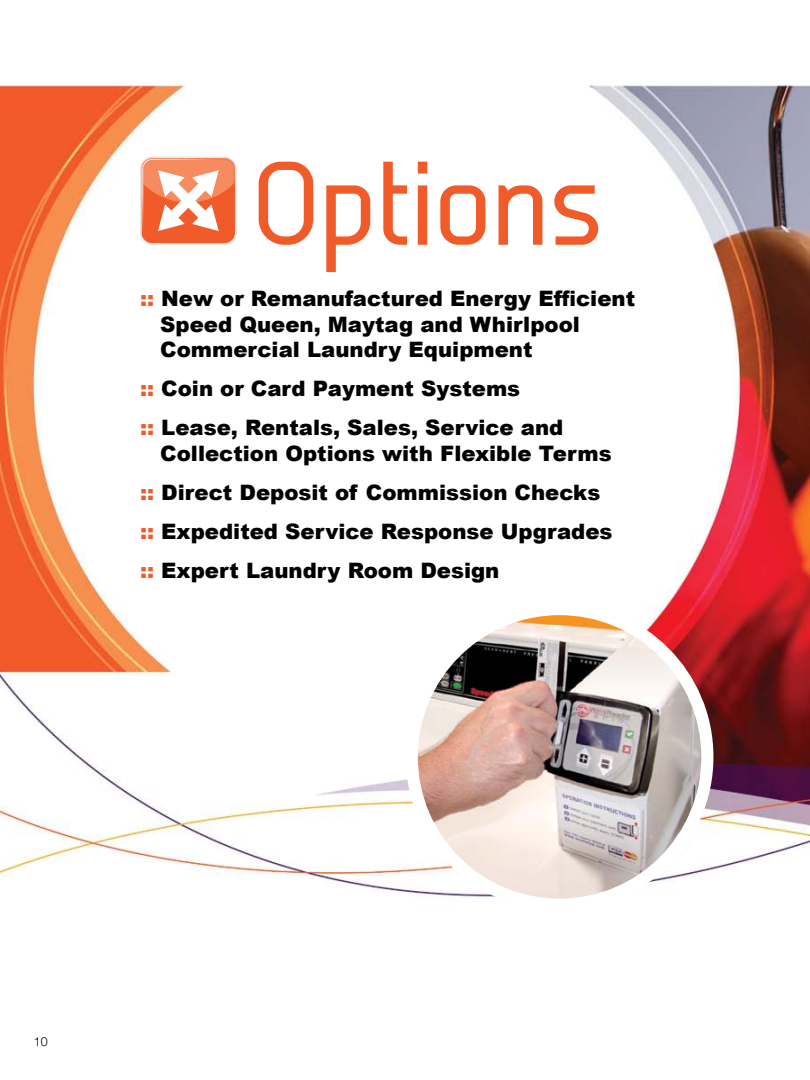
<style>
.page{position:relative;width:810px;height:1080px;background:#fff}
.page>*{position:absolute;margin:0;border:0;box-sizing:border-box;transform-origin:0 0}
.t1{font:500 118.75px "Galette";color:#f15a29}
.t2{font:900 21.25px/39px "Arial";color:#000}
.t3{font:300 12.5px "Helvetica Neue LT Std";color:#000}
.s1{color:#f15a29}
</style>
<div class="page">
<img style="left:0;top:84px;width:810px;height:814px">
<svg style="left:140px;top:157px;width:97px;height:88px"></svg>
<svg style="left:142px;top:158px;width:93px;height:85px"></svg>
<div style="left:406px;top:603px;width:307px;height:308px;background:#fff;border-radius:50%"></div>
<img style="left:418px;top:615px;width:283px;height:284px;border-radius:142px">
<h1 class="t1" style="left:253px;top:131px;width:352px">Options</h1>
<p class="t2" style="left:160px;top:285px;width:476px;line-height:25.5px;text-indent:-20px"><span class="s1">::</span> New or Remanufactured Energy Efficient<br>Speed Queen, Maytag and Whirlpool<br>Commercial Laundry Equipment</p>
<p class="t2" style="left:140px;top:369px;width:425px"><span class="s1">::</span> Coin or Card Payment Systems<br><span class="s1">::</span> Lease, Rentals, Sales, Service and</p>
<p class="t2" style="left:140px;top:433px;width:474px;text-indent:20px">Collection Options with Flexible Terms <span class="s1">::</span> Direct Deposit of Commission Checks <span class="s1">::</span> Expedited Service Response Upgrades <span class="s1">::</span> Expert Laundry Room Design</p>
<p class="t3" style="left:34px;top:1034px;width:15px">10</p>
</div>
